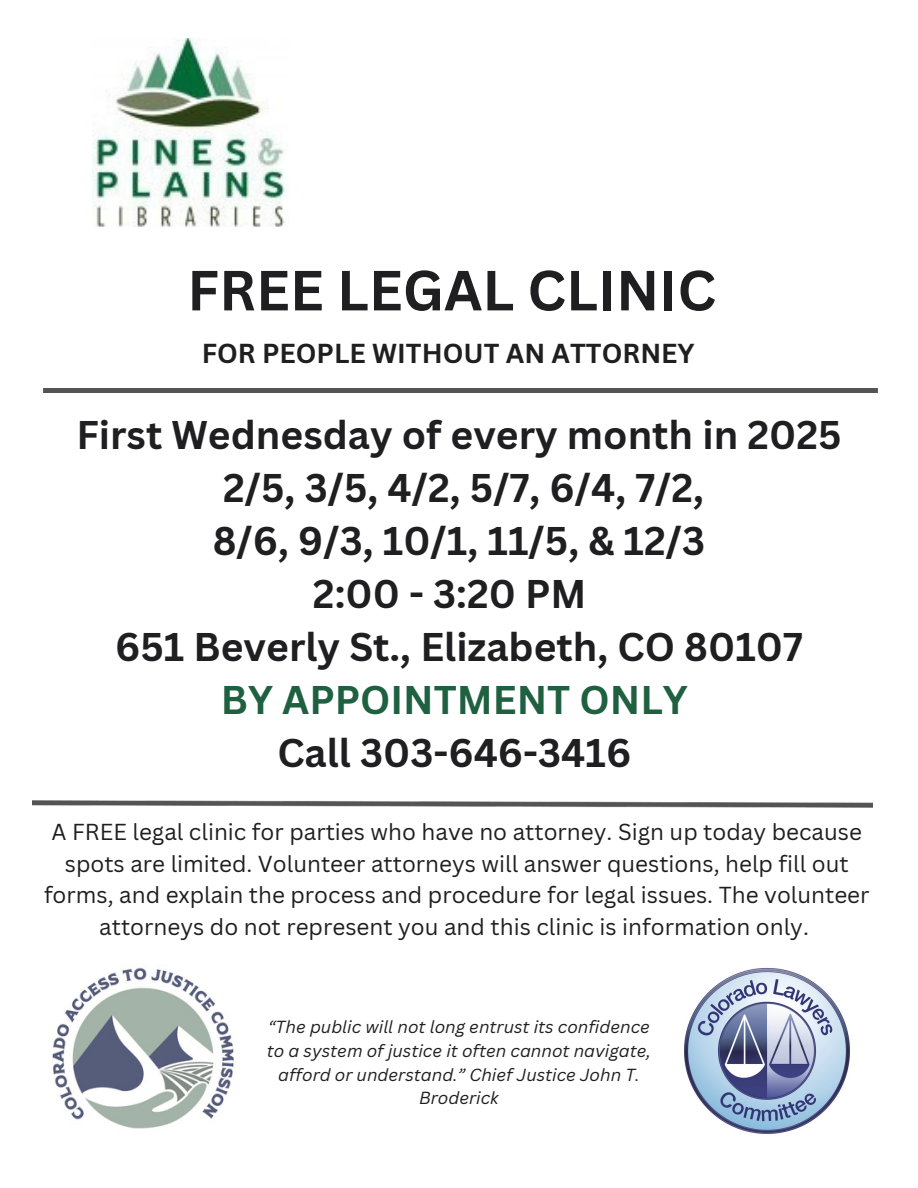
<style>
.page{position:relative;width:918px;height:1188px;background:#fff}
.page>*{position:absolute;margin:0;border:0;box-sizing:border-box;transform-origin:0 0}
.t1{font:700 55.35px "Canva Sans";color:#1f1e20}
.t2{font:700 39px/52.8px "Canva Sans";color:#1f1e20;text-align:center}
.t3{font:700 26.7px "Canva Sans";color:#1f1e20}
.t4{font:22.5px/31.5px "Canva Sans";color:#1f1e20;text-align:center}
.t5{font:italic 16.95px/23.7px "Canva Sans";color:#1f1e20;text-align:center}
.s1{color:#1f6040}
</style>
<div class="page">
<div style="left:43px;top:388px;width:834px;height:5px;background:#555454"></div>
<img style="left:32px;top:800px;width:841px;height:7px">
<img style="left:92px;top:38px;width:194px;height:188px">
<img style="left:52px;top:967px;width:182px;height:162px">
<img style="left:684px;top:967px;width:166px;height:167px">
<h2 class="t1" style="left:187px;top:251px;width:530px">FREE LEGAL CLINIC</h2>
<p class="t3" style="left:202px;top:334px;width:494px">FOR PEOPLE WITHOUT AN ATTORNEY</p>
<p class="t2" style="left:76px;top:408px;width:767px">First Wednesday of every month in 2025<br>2/5, 3/5, 4/2, 5/7, 6/4, 7/2,<br>8/6, 9/3, 10/1, 11/5, &amp; 12/3<br>2:00 - 3:20 PM<br>651 Beverly St., Elizabeth, CO 80107<br><span class="s1">BY APPOINTMENT ONLY<br></span>Call 303-646-3416</p>
<h4 class="t4" style="left:44px;top:816px;width:827px">A FREE legal clinic for parties who have no attorney. Sign up today because spots are limited. Volunteer attorneys will answer questions, help fill out forms, and explain the process and procedure for legal issues. The volunteer attorneys do not represent you and this clinic is information only.</h4>
<p class="t5" style="left:267px;top:1015px;width:386px">“The public will not long entrust its confidence to a system of justice it often cannot navigate, afford or understand.” Chief Justice John T.<br>Broderick</p>
</div>
